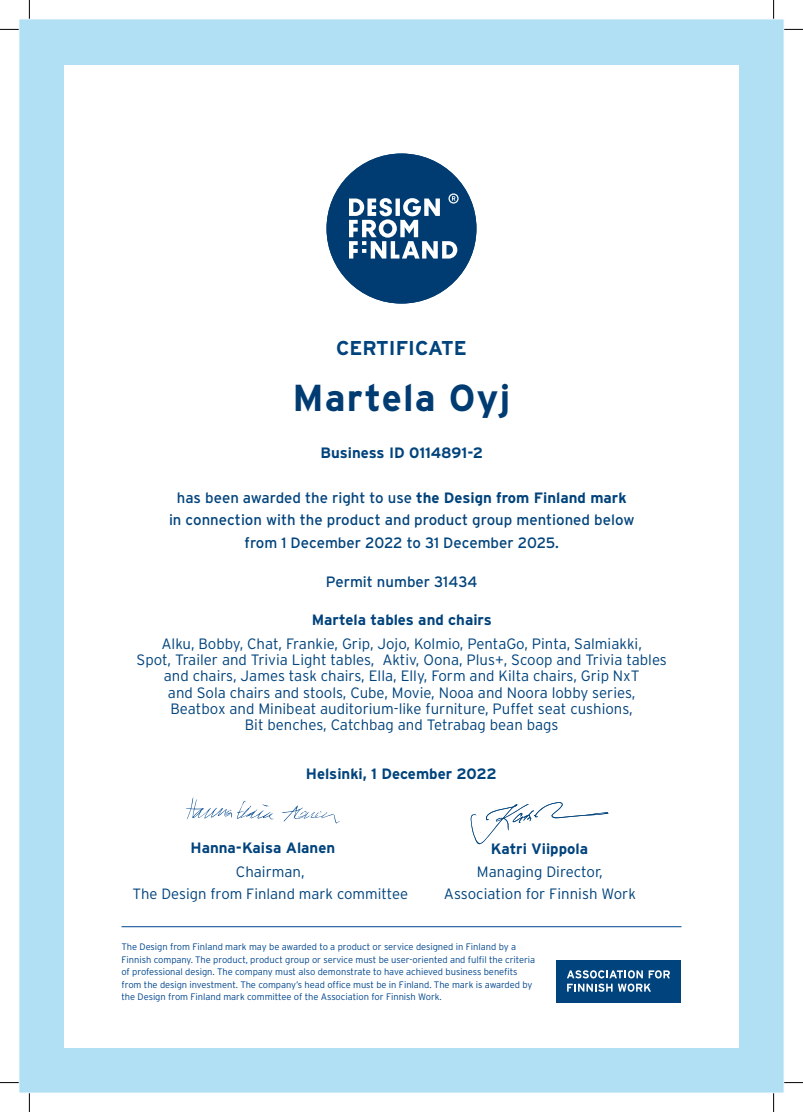
<style>
.page{position:relative;width:803px;height:1112px;background:#fff}
.page>*{position:absolute;margin:0;border:0;box-sizing:border-box;transform-origin:0 0}
.t1{font:700 37.5px "Interstate";letter-spacing:.03em;color:#003c72}
.t2{font:700 20px "Interstate";color:#01437c}
.t3{font:300 15px/16.2px "Interstate";color:#01437c;text-align:center}
.t4{font:15px/22.5px "Interstate";color:#01437c;text-align:center}
.t5{font:700 15px "Interstate";color:#01437c}
.t6{font:300 14.88px "Interstate";color:#01437c}
.t7{font:300 9.38px/12.5px "Interstate";letter-spacing:-.005em;color:#01468d}
.s1{font-weight:700}
</style>
<div class="page">
<div style="left:19px;top:19px;width:765px;height:1073px;background:#b1e0f4;border:1px solid #fff"></div>
<div style="left:64px;top:65px;width:674px;height:982px;background:#fff"></div>
<svg style="left:471px;top:802px;width:137px;height:42px"></svg>
<hr style="left:122px;top:926px;width:559px;height:1px;background:#01468d">
<svg style="left:186px;top:797px;width:88px;height:22px"></svg>
<svg style="left:282px;top:805px;width:58px;height:18px"></svg>
<div style="left:326px;top:153px;width:150px;height:150px;background:#003c72;border-radius:50%"></div>
<svg style="left:349px;top:193px;width:110px;height:65px"></svg>
<div style="left:556px;top:959px;width:124px;height:43px;background:#01437c"></div>
<svg style="left:567px;top:970px;width:103px;height:21px"></svg>
<svg style="left:0;top:29px;width:19px;height:1px"></svg>
<svg style="left:784px;top:29px;width:19px;height:1px"></svg>
<svg style="left:0;top:1082px;width:19px;height:1px"></svg>
<svg style="left:784px;top:1082px;width:19px;height:1px"></svg>
<svg style="left:29px;top:0;width:1px;height:19px"></svg>
<svg style="left:29px;top:1092px;width:1px;height:19px"></svg>
<svg style="left:773px;top:0;width:1px;height:19px"></svg>
<svg style="left:773px;top:1092px;width:1px;height:19px"></svg>
<h2 class="t2" style="left:336px;top:336px;width:132px">CERTIFICATE</h2>
<h1 class="t1" style="left:292px;top:376px;width:219px">Martela Oyj</h1>
<p class="t5" style="left:320px;top:444px;width:164px">Business ID 0114891-2</p>
<p class="t4" style="left:169px;top:486px;width:467px">has been awarded the right to use <span class="s1">the Design from Finland mark </span>in connection with the product and product group mentioned below from 1 December 2022 to 31 December 2025.</p>
<p class="t4" style="left:326px;top:570px;width:153px">Permit number 31434</p>
<p class="t5" style="left:312px;top:611px;width:182px">Martela tables and chairs</p>
<p class="t3" style="left:137px;top:635px;width:532px">Alku, Bobby, Chat, Frankie, Grip, Jojo, Kolmio, PentaGo, Pinta, Salmiakki,<br>Spot, Trailer and Trivia Light tables, Aktiv, Oona, Plus+, Scoop and Trivia tables and chairs, James task chairs, Ella, Elly, Form and Kilta chairs, Grip NxT<br>and Sola chairs and stools, Cube, Movie, Nooa and Noora lobby series,<br>Beatbox and Minibeat auditorium-like furniture, Puffet seat cushions,<br>Bit benches, Catchbag and Tetrabag bean bags</p>
<p class="t5" style="left:306px;top:765px;width:192px">Helsinki, 1 December 2022</p>
<p class="t5" style="left:191px;top:839px;width:146px">Hanna-Kaisa Alanen</p>
<p class="t3" style="left:236px;top:862px;width:70px">Chairman,</p>
<p class="t6" style="left:132px;top:885px;width:277px">The Design from Finland mark committee</p>
<p class="t5" style="left:491px;top:839px;width:99px">Katri Viippola</p>
<p class="t3" style="left:444px;top:859px;width:193px;line-height:22.5px">Managing Director,<br>Association for Finnish Work</p>
<p class="t7" style="left:122px;top:940px;width:415px">The Design from Finland mark may be awarded to a product or service designed in Finland by a Finnish company. The product, product group or service must be user-oriented and fulfil the criteria of professional design. The company must also demonstrate to have achieved business benefits from the design investment. The company’s head office must be in Finland. The mark is awarded by the Design from Finland mark committee of the Association for Finnish Work.</p>
</div>
